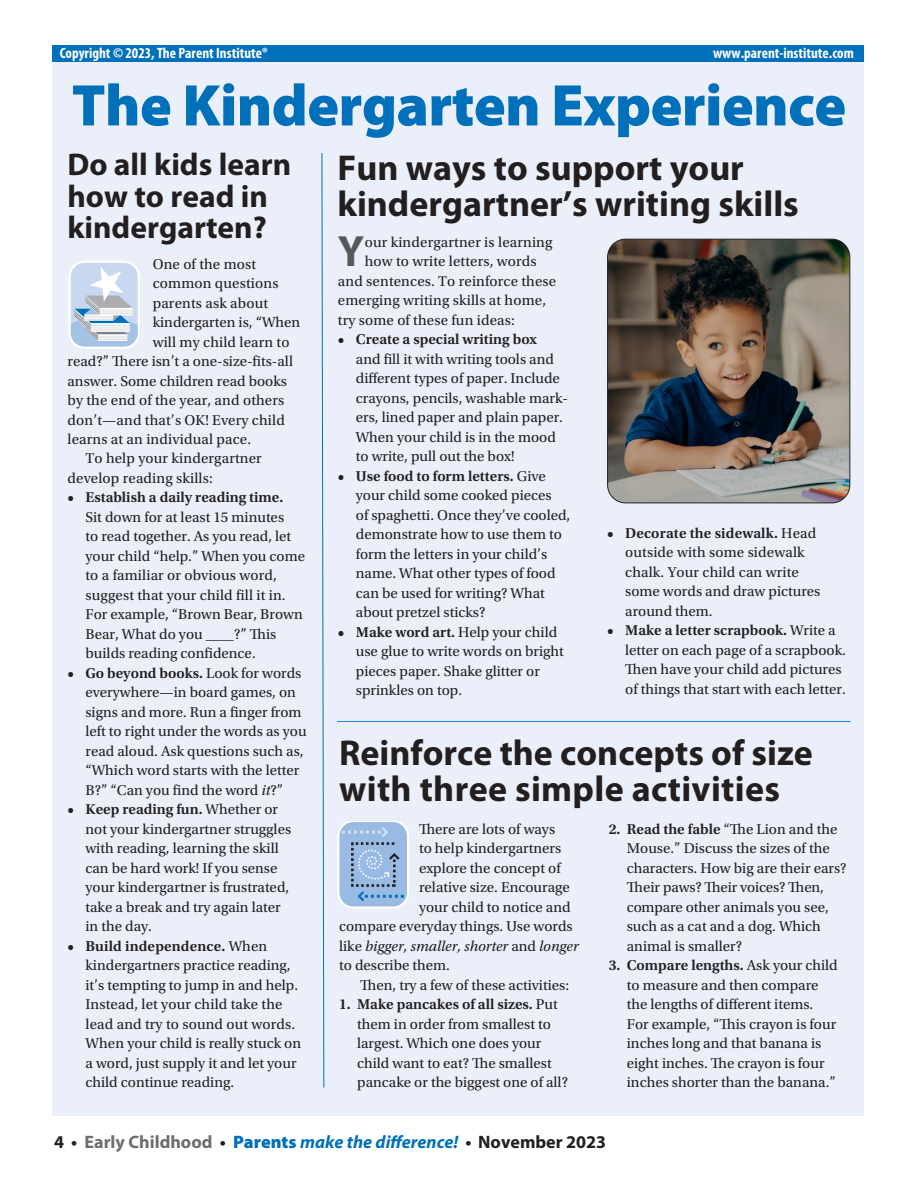
<style>
.page{position:relative;width:918px;height:1188px;background:#fff}
.page>*{position:absolute;margin:0;border:0;box-sizing:border-box;transform-origin:0 0}
.t1{font:900 59.25px "Myriad Pro";letter-spacing:-.01em;color:#0070ba}
.t2{font:700 43.95px "Myriad Pro";color:#57585a}
.t3{font:700 36px/36px "Myriad Pro";color:#231f20}
.t4{font:700 31.5px/31.5px "Myriad Pro";color:#231f20}
.t5{font:italic 700 18px "Myriad Pro";color:#0070ba}
.t6{font:15px/19.5px "Utopia Std";color:#231f20}
.t7{font:700 condensed 15px "Myriad Pro";color:#fff}
.t8{font:600 15px "Utopia Std";color:#231f20}
.t9{font:italic 15px "Utopia Std";color:#231f20}
.s1{font-weight:600}
.s2{font-style:italic}
.s3{font-style:normal}
.s4{font-style:normal;color:#231f20}
.s5{font-style:normal;color:#6c6d70}
.s6{font-weight:900;font-style:normal}
</style>
<div class="page">
<div style="left:52px;top:56px;width:811px;height:1060px;background:#eaeff9"></div>
<svg style="left:69px;top:261px;width:71px;height:88px"></svg>
<div style="left:52px;top:46px;width:811px;height:16px;background:#0070ba"></div>
<svg style="left:321px;top:153px;width:4px;height:935px"></svg>
<svg style="left:337px;top:821px;width:72px;height:88px"></svg>
<hr style="left:337px;top:721px;width:514px;height:1px;background:#1588ca">
<img style="left:608px;top:239px;width:242px;height:264px">
<div style="left:607px;top:239px;width:243px;height:264px;border:1px solid #231f20;border-radius:18px"></div>
<p class="t7" style="left:60px;top:43px;width:210px">Copyright © 2023, The Parent Institute®</p>
<p class="t7" style="left:713px;top:43px;width:142px">www.parent-institute.com</p>
<h1 class="t1" style="left:72px;top:66px;width:776px">The Kindergarten Experience</h1>
<h3 class="t4" style="left:68px;top:148px;width:225px">Do all kids learn how to read in kindergarten?</h3>
<h3 class="t3" style="left:338px;top:149px;width:463px">Fun ways to support your kindergartner’s writing skills</h3>
<h2 class="t2" style="left:338px;top:223px;width:28px">Y</h2>
<p class="t6" style="left:365px;top:232px;width:189px">our kindergartner is learning</p>
<p class="t6" style="left:365px;top:252px;width:173px">how to write letters, words</p>
<p class="t6" style="left:338px;top:271px;width:220px">and sentences. To reinforce these</p>
<p class="t6" style="left:338px;top:291px;width:210px">emerging writing skills at home,</p>
<p class="t6" style="left:338px;top:310px;width:179px">try some of these fun ideas:</p>
<p class="t8" style="left:338px;top:331px;width:201px">• Create a special writing box</p>
<p class="t6" style="left:356px;top:349px;width:214px">and fill it with writing tools and different types of paper. Include crayons, pencils, washable mark&shy;ers, lined paper and plain paper.<br>When your child is in the mood to write, pull out the box!</p>
<p class="t6" style="left:356px;top:466px;width:216px;text-indent:-18px"><span class="s1">• Use food to form letters.</span> Give your child some cooked pieces<br>of spaghetti. Once they’ve cooled, demonstrate how to use them to form the letters in your child’s name. What other types of food can be used for writing? What about pretzel sticks?</p>
<p class="t6" style="left:356px;top:622px;width:210px;text-indent:-18px"><span class="s1">• Make word art.</span> Help your child use glue to write words on bright pieces paper. Shake glitter or sprinkles on top.</p>
<p class="t6" style="left:153px;top:254px;width:105px">One of the most</p>
<p class="t6" style="left:153px;top:274px;width:127px">common questions</p>
<p class="t6" style="left:153px;top:293px;width:117px">parents ask about</p>
<p class="t6" style="left:153px;top:313px;width:149px">kindergarten is, “When</p>
<p class="t6" style="left:153px;top:332px;width:138px">will my child learn to</p>
<p class="t6" style="left:68px;top:352px;width:227px">read?” There isn’t a one-size-fits-all</p>
<p class="t6" style="left:68px;top:371px;width:221px">answer. Some children read books</p>
<p class="t6" style="left:68px;top:391px;width:218px">by the end of the year, and others</p>
<p class="t6" style="left:68px;top:410px;width:219px">don’t—and that’s OK! Every child</p>
<p class="t6" style="left:68px;top:430px;width:185px">learns at an individual pace.</p>
<p class="t6" style="left:86px;top:449px;width:178px">To help your kindergartner</p>
<p class="t6" style="left:68px;top:469px;width:147px">develop reading skills:</p>
<p class="t8" style="left:68px;top:489px;width:217px">• Establish a daily reading time.</p>
<p class="t6" style="left:86px;top:508px;width:221px">Sit down for at least 15 minutes<br>to read together. As you read, let your child “help.” When you come to a familiar or obvious word, suggest that your child fill it in.<br>For example, “Brown Bear, Brown<br>Bear, What do you ____?” This builds reading confidence.</p>
<p class="t6" style="left:86px;top:664px;width:223px;text-indent:-18px"><span class="s1">• Go beyond books.</span> Look for words everywhere—in board games, on signs and more. Run a finger from left to right under the words as you read aloud. Ask questions such as, “Which word starts with the letter<br>B?” “Can you find the word <span class="s2">it</span>?”</p>
<p class="t6" style="left:86px;top:800px;width:207px;text-indent:-18px"><span class="s1">• Keep reading fun.</span> Whether or not your kindergartner struggles with reading, learning the skill can be hard work! If you sense your kindergartner is frustrated, take a break and try again later in the day.</p>
<p class="t6" style="left:86px;top:937px;width:217px;text-indent:-18px"><span class="s1">• Build independence.</span> When kindergartners practice reading, it’s tempting to jump in and help.<br>Instead, let your child take the lead and try to sound out words.<br>When your child is really stuck on a word, just supply it and let your child continue reading.</p>
<p class="t6" style="left:625px;top:523px;width:197px;text-indent:-18px"><span class="s1">• Decorate the sidewalk.</span> Head outside with some sidewalk chalk. Your child can write some words and draw pictures around them.</p>
<p class="t6" style="left:625px;top:621px;width:222px;text-indent:-18px"><span class="s1">• Make a letter scrapbook.</span> Write a letter on each page of a scrapbook.<br>Then have your child add pictures of things that start with each letter.</p>
<h3 class="t3" style="left:339px;top:734px;width:475px">Reinforce the concepts of size with three simple activities</h3>
<p class="t6" style="left:627px;top:819px;width:221px;text-indent:-18px"><span class="s1">2. Read the fable</span> “The Lion and the<br>Mouse.” Discuss the sizes of the characters. How big are their ears?<br>Their paws? Their voices? Then, compare other animals you see, such as a cat and a dog. Which animal is smaller?</p>
<p class="t6" style="left:627px;top:956px;width:212px;text-indent:-18px"><span class="s1">3. Compare lengths.</span> Ask your child to measure and then compare the lengths of different items.<br>For example, “This crayon is four inches long and that banana is eight inches. The crayon is four inches shorter than the banana.”</p>
<p class="t6" style="left:419px;top:819px;width:138px">There are lots of ways</p>
<p class="t6" style="left:419px;top:839px;width:144px">to help kindergartners</p>
<p class="t6" style="left:419px;top:858px;width:143px">explore the concept of</p>
<p class="t6" style="left:419px;top:878px;width:152px">relative size. Encourage</p>
<p class="t6" style="left:419px;top:897px;width:153px">your child to notice and</p>
<p class="t6" style="left:339px;top:917px;width:235px">compare everyday things. Use words</p>
<p class="t9" style="left:339px;top:938px;width:241px"><span class="s3">like</span> bigger, smaller, shorter <span class="s3">and</span> longer</p>
<p class="t6" style="left:339px;top:956px;width:112px">to describe them.</p>
<p class="t6" style="left:360px;top:975px;width:210px">Then, try a few of these activities:</p>
<p class="t6" style="left:357px;top:995px;width:212px;text-indent:-18px"><span class="s1">1. Make pancakes of all sizes.</span> Put them in order from smallest to largest. Which one does your child want to eat? The smallest pancake or the biggest one of all?</p>
<p class="t5" style="left:54px;top:1130px;width:554px"><span class="s4">4 •</span> <span class="s5">Early Childhood</span> <span class="s4">•</span> <span class="s6">Parents</span> make the difference! <span class="s4">• November 2023</span></p>
</div>
